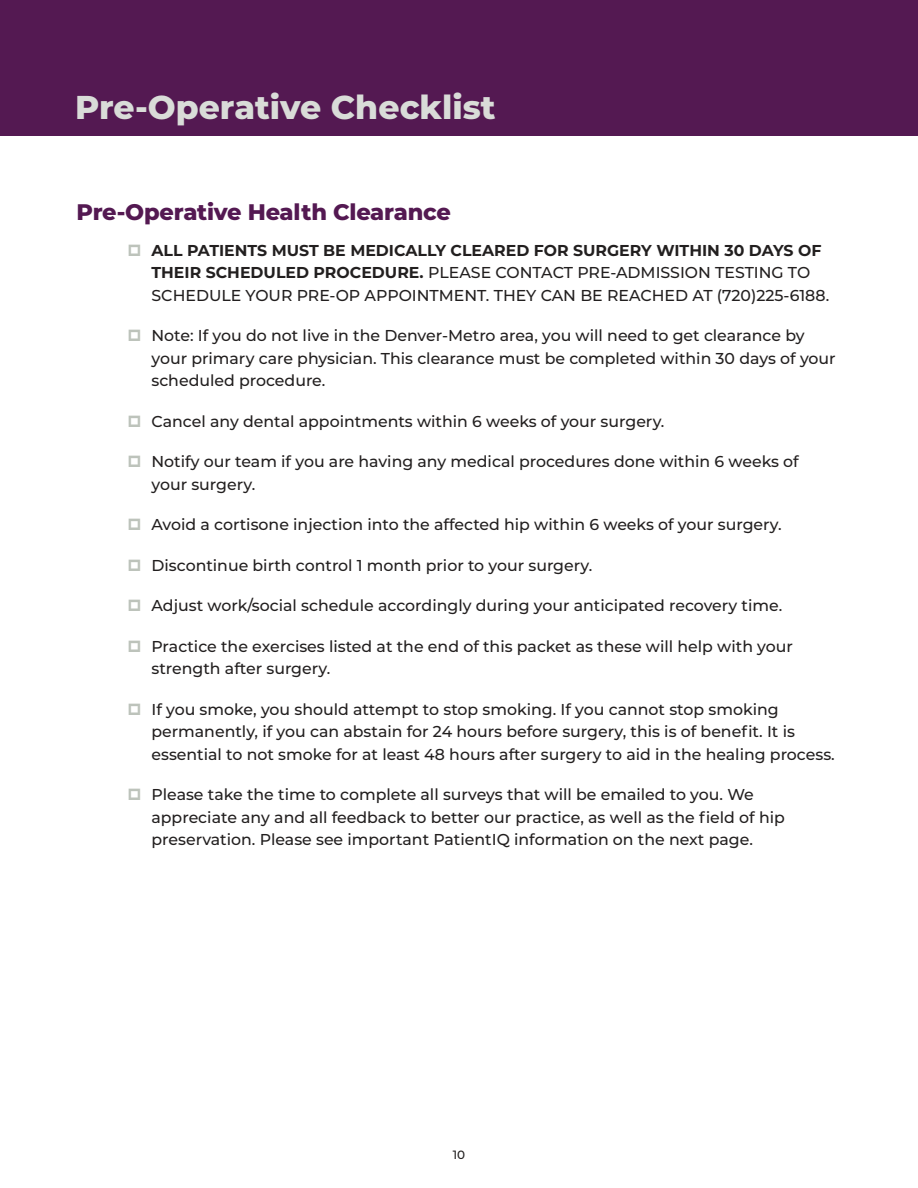
<style>
.page{position:relative;width:918px;height:1188px;background:#fff}
.page>*{position:absolute;margin:0;border:0;box-sizing:border-box;transform-origin:0 0}
.t1{font:800 33px "Montserrat";color:#d9dcd8}
.t2{font:800 22.5px "Montserrat";letter-spacing:-.01em;color:#541952}
.t3{font:500 15.75px/22.5px "Montserrat";color:#221f1f}
.t4{font:500 12px "Montserrat";color:#221f1f}
.s1{font-weight:700}
</style>
<div class="page">
<div style="left:0;top:0;width:918px;height:135px;background:#541952"></div>
<h1 class="t1" style="left:75px;top:91px;width:422px">Pre-Operative Checklist</h1>
<h2 class="t2" style="left:76px;top:201px;width:376px">Pre-Operative Health Clearance</h2>
<p class="t3" style="left:151px;top:239px;width:679px"><span class="s1">ALL PATIENTS MUST BE MEDICALLY CLEARED FOR SURGERY WITHIN 30 DAYS OF<br>THEIR SCHEDULED PROCEDURE.</span> PLEASE CONTACT PRE-ADMISSION TESTING TO<br>SCHEDULE YOUR PRE-OP APPOINTMENT. THEY CAN BE REACHED AT (720)225-6188.</p>
<p class="t3" style="left:151px;top:325px;width:686px">Note: If you do not live in the Denver-Metro area, you will need to get clearance by your primary care physician. This clearance must be completed within 30 days of your scheduled procedure.</p>
<p class="t3" style="left:152px;top:410px;width:515px">Cancel any dental appointments within 6 weeks of your surgery.</p>
<p class="t3" style="left:151px;top:451px;width:649px">Notify our team if you are having any medical procedures done within 6 weeks of your surgery.</p>
<p class="t3" style="left:152px;top:514px;width:632px">Avoid a cortisone injection into the affected hip within 6 weeks of your surgery.</p>
<p class="t3" style="left:152px;top:554px;width:442px">Discontinue birth control 1 month prior to your surgery.</p>
<p class="t3" style="left:152px;top:595px;width:632px">Adjust work/social schedule accordingly during your anticipated recovery time.</p>
<p class="t3" style="left:151px;top:635px;width:643px">Practice the exercises listed at the end of this packet as these will help with your strength after surgery.</p>
<p class="t3" style="left:151px;top:698px;width:685px">If you smoke, you should attempt to stop smoking. If you cannot stop smoking permanently, if you can abstain for 24 hours before surgery, this is of benefit. It is essential to not smoke for at least 48 hours after surgery to aid in the healing process.</p>
<p class="t3" style="left:151px;top:784px;width:635px">Please take the time to complete all surveys that will be emailed to you. We appreciate any and all feedback to better our practice, as well as the field of hip preservation. Please see important PatientIQ information on the next page.</p>
<p class="t4" style="left:453px;top:1149px;width:14px">10</p>
</div>
